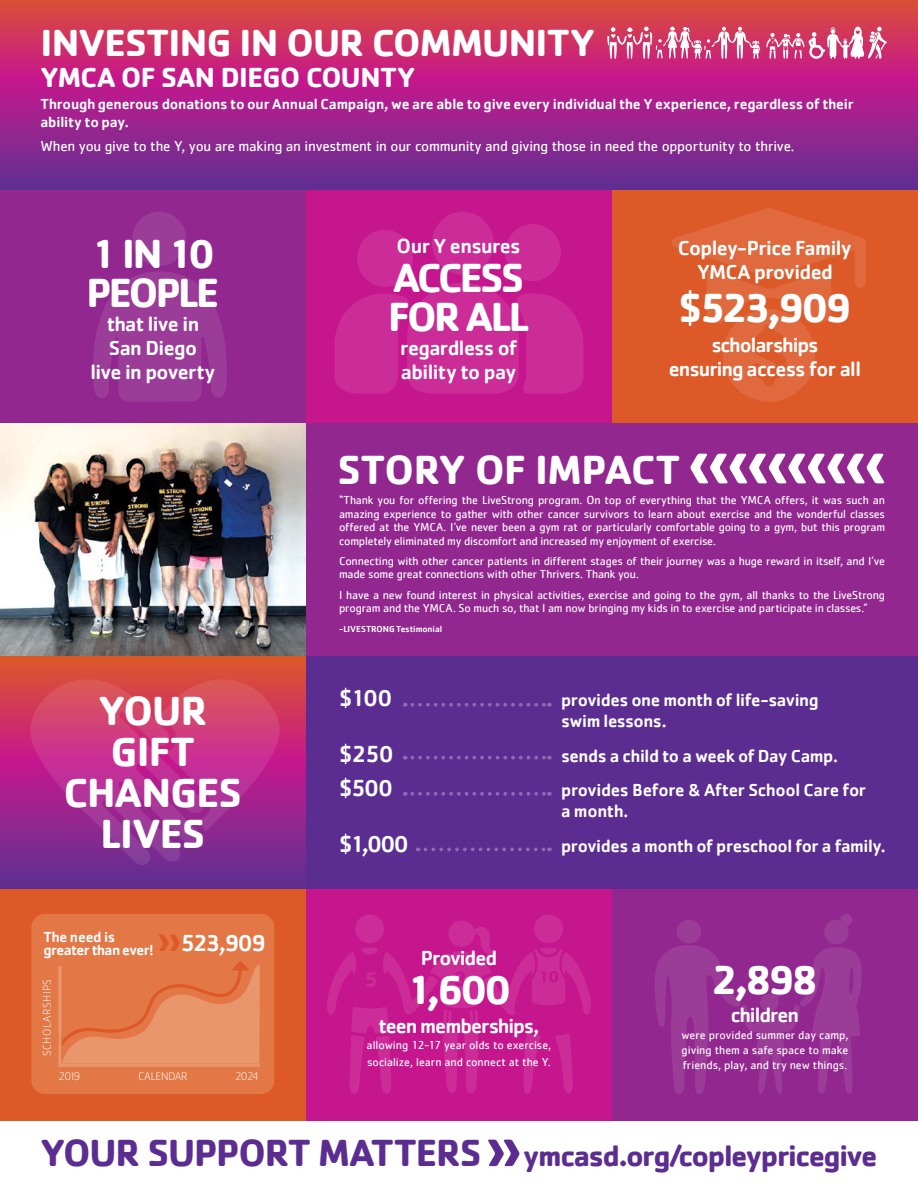
<style>
.page{position:relative;width:918px;height:1188px;background:#fff}
.page>*{position:absolute;margin:0;border:0;box-sizing:border-box;transform-origin:0 0}
.t1{font:700 42px/41.1px "Cachet";letter-spacing:-.02em;color:#fff;text-align:center}
.t2{font:700 42px "Cachet";letter-spacing:-.045em;color:#fff}
.t3{font:700 42px "Cachet";letter-spacing:-.01em;color:#fff}
.t4{font:700 42px/39px "Cachet";letter-spacing:-.065em;color:#fff}
.t5{font:700 42px/39px "Cachet";letter-spacing:-.07em;color:#fff}
.t6{font:700 39px "Cachet";letter-spacing:-.02em;color:#fff}
.t7{font:700 39px "Cachet";letter-spacing:-.03em;color:#5c2d91}
.t8{font:700 30px "Cachet";letter-spacing:-.05em;color:#5c2d91}
.t9{font:700 28.5px "Cachet";letter-spacing:-.02em;color:#fff}
.t10{font:500 24px "Cachet";letter-spacing:-.065em;color:#fff}
.t11{font:500 21px/24px "Cachet";letter-spacing:-.035em;color:#fff;text-align:center}
.t12{font:500 18px/21px "Cachet";letter-spacing:-.02em;color:#fff}
.t13{font:500 15px/18px "Cachet";letter-spacing:-.015em;color:#fff}
.t14{font:15px "Cachet";letter-spacing:-.015em;color:#fff}
.t15{font:500 15px/13.5px "Cachet";letter-spacing:-.035em;color:#fff}
.t16{font:12px/13.5px "Cachet";letter-spacing:-.015em;color:#fff}
.t17{font:200 11.55px "Cachet Pro";letter-spacing:.05em;color:#fff}
.t18{font:200 11.55px "Cachet Pro";letter-spacing:.01em;color:#fff}
.t19{font:200 11.55px "Cachet Pro";letter-spacing:-.01em;color:#fff}
.t20{font:500 9px "Cachet";color:#fff}
</style>
<div class="page">
<svg style="left:0;top:0;width:918px;height:190px;background:#a92a7d"></svg>
<div style="left:306px;top:190px;width:306px;height:233px;background:#c6168d"></div>
<div style="left:0;top:190px;width:306px;height:233px;background:#92278f"></div>
<div style="left:612px;top:190px;width:306px;height:233px;background:#dd5928"></div>
<div style="left:306px;top:888px;width:306px;height:233px;background:#c6168d"></div>
<div style="left:0;top:888px;width:306px;height:233px;background:#dd5928"></div>
<div style="left:612px;top:888px;width:306px;height:233px;background:#92278f"></div>
<svg style="left:0;top:656px;width:306px;height:233px;background:#a3346f"></svg>
<div style="left:306px;top:656px;width:612px;height:233px;background:#5c2d91"></div>
<div style="left:306px;top:423px;width:612px;height:233px;background:#92278f"></div>
<img style="left:0;top:423px;width:306px;height:233px">
<svg style="left:607px;top:27px;width:153px;height:32px"></svg>
<svg style="left:766px;top:27px;width:121px;height:32px"></svg>
<svg style="left:27px;top:673px;width:256px;height:192px;background:#b63581"></svg>
<div style="left:132px;top:212px;width:54px;height:54px;background:#9c3c99;border-radius:50%"></div>
<svg style="left:93px;top:272px;width:134px;height:130px"></svg>
<svg style="left:672px;top:208px;width:194px;height:194px"></svg>
<div style="left:357px;top:230px;width:56px;height:57px;background:#cb2c98;border-radius:50%"></div>
<div style="left:432px;top:212px;width:62px;height:63px;background:#cb2c98;border-radius:50%"></div>
<div style="left:505px;top:224px;width:56px;height:57px;background:#cb2c98;border-radius:50%"></div>
<svg style="left:335px;top:283px;width:248px;height:111px"></svg>
<div style="left:31px;top:914px;width:243px;height:180px;background:#e37745;border-radius:14px"></div>
<svg style="left:58px;top:961px;width:202px;height:106px"></svg>
<svg style="left:159px;top:934px;width:21px;height:17px"></svg>
<svg style="left:691px;top:454px;width:193px;height:29px"></svg>
<svg style="left:412px;top:756px;width:138px;height:4px"></svg>
<svg style="left:412px;top:792px;width:138px;height:4px"></svg>
<svg style="left:425px;top:848px;width:125px;height:3px"></svg>
<svg style="left:412px;top:703px;width:138px;height:4px"></svg>
<svg style="left:655px;top:914px;width:207px;height:180px"></svg>
<svg style="left:488px;top:1140px;width:31px;height:26px"></svg>
<svg style="left:355px;top:914px;width:29px;height:29px"></svg>
<svg style="left:534px;top:914px;width:29px;height:29px"></svg>
<svg style="left:327px;top:919px;width:264px;height:175px"></svg>
<h2 class="t6" style="left:40px;top:18px;width:556px">INVESTING IN OUR COMMUNITY</h2>
<h3 class="t9" style="left:40px;top:59px;width:376px">YMCA OF SAN DIEGO COUNTY</h3>
<p class="t13" style="left:40px;top:94px;width:815px">Through generous donations to our Annual Campaign, we are able to give every individual the Y experience, regardless of their ability to pay.</p>
<p class="t14" style="left:40px;top:138px;width:755px">When you give to the Y, you are making an investment in our community and giving those in need the opportunity to thrive.</p>
<h1 class="t5" style="left:86px;top:232px;width:135px">1 IN 10<br>PEOPLE</h1>
<h3 class="t11" style="left:90px;top:311px;width:127px">that live in<br>San Diego<br>live in poverty</h3>
<h1 class="t1" style="left:64px;top:689px;width:180px">YOUR<br>GIFT<br>CHANGES<br>LIVES</h1>
<p class="t15" style="left:43px;top:929px;width:112px">The need is greater than ever!</p>
<p class="t17" style="left:40px;top:1056px;width:79px;rotate:-90deg">SCHOLARSHIPS</p>
<h3 class="t10" style="left:181px;top:928px;width:87px">523,909</h3>
<p class="t18" style="left:59px;top:1070px;width:23px">2019</p>
<p class="t19" style="left:138px;top:1070px;width:51px">CALENDAR</p>
<p class="t18" style="left:235px;top:1070px;width:24px">2024</p>
<h3 class="t11" style="left:397px;top:233px;width:126px">Our Y ensures</h3>
<h1 class="t4" style="left:388px;top:257px;width:142px">ACCESS<br>FOR ALL</h1>
<h3 class="t11" style="left:400px;top:335px;width:118px;text-align:left">regardless of ability to pay</h3>
<h3 class="t11" style="left:678px;top:235px;width:176px">Copley-Price Family<br>YMCA provided</h3>
<h1 class="t2" style="left:678px;top:281px;width:175px">$523,909</h1>
<h3 class="t11" style="left:669px;top:333px;width:194px">scholarships<br>ensuring access for all</h3>
<h1 class="t3" style="left:338px;top:442px;width:345px">STORY OF IMPACT</h1>
<p class="t16" style="left:339px;top:493px;width:548px;text-align:justify">“Thank you for offering the LiveStrong program. On top of everything that the YMCA offers, it was such an amazing experience to gather with other cancer survivors to learn about exercise and the wonderful classes offered at the YMCA. I’ve never been a gym rat or particularly comfortable going to a gym, but this program completely eliminated my discomfort and increased my enjoyment of exercise.</p>
<p class="t16" style="left:339px;top:554px;width:547px">Connecting with other cancer patients in different stages of their journey was a huge reward in itself, and I’ve made some great connections with other Thrivers. Thank you.</p>
<p class="t16" style="left:339px;top:588px;width:547px">I have a new found interest in physical activities, exercise and going to the gym, all thanks to the LiveStrong program and the YMCA. So much so, that I am now bringing my kids in to exercise and participate in classes.”</p>
<p class="t20" style="left:339px;top:624px;width:105px">-LIVESTRONG Testimonial</p>
<h3 class="t10" style="left:339px;top:683px;width:55px">$100</h3>
<h3 class="t12" style="left:561px;top:689px;width:259px">provides one month of life-saving swim lessons.</h3>
<h3 class="t10" style="left:339px;top:739px;width:56px">$250</h3>
<h3 class="t12" style="left:561px;top:745px;width:279px">sends a child to a week of Day Camp.</h3>
<h3 class="t10" style="left:339px;top:773px;width:55px">$500</h3>
<h3 class="t12" style="left:561px;top:779px;width:307px">provides Before &amp; After School Care for a month.</h3>
<h3 class="t10" style="left:339px;top:829px;width:71px">$1,000</h3>
<h3 class="t12" style="left:561px;top:835px;width:326px">provides a month of preschool for a family.</h3>
<h3 class="t11" style="left:421px;top:946px;width:78px">Provided</h3>
<h1 class="t2" style="left:407px;top:963px;width:106px">1,600</h1>
<h3 class="t11" style="left:379px;top:1013px;width:162px">teen memberships,</h3>
<p class="t16" style="left:367px;top:1037px;width:186px;line-height:16.5px">allowing 12-17 year olds to exercise, socialize, learn and connect at the Y.</p>
<h1 class="t2" style="left:712px;top:953px;width:108px">2,898</h1>
<h3 class="t11" style="left:731px;top:1003px;width:70px">children</h3>
<p class="t16" style="left:681px;top:1027px;width:169px;line-height:15px;text-align:justify">were provided summer day camp, giving them a safe space to make friends, play, and try new things.</p>
<h2 class="t7" style="left:40px;top:1128px;width:443px">YOUR SUPPORT MATTERS</h2>
<h3 class="t8" style="left:523px;top:1137px;width:356px">ymcasd.org/copleypricegive</h3>
</div>
